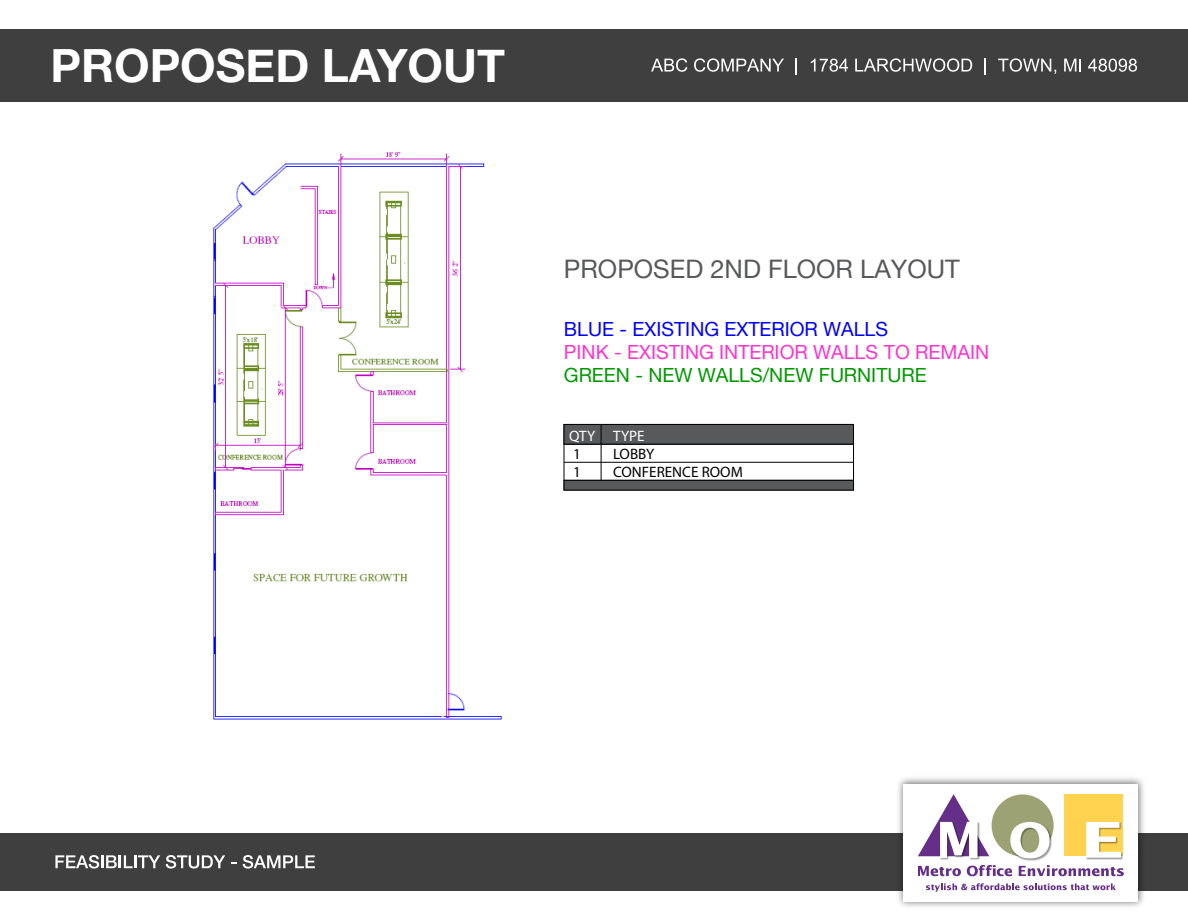
<style>
.page{position:relative;width:1188px;height:918px;background:#fff}
.page>*{position:absolute;margin:0;border:0;box-sizing:border-box;transform-origin:0 0}
.t1{font:700 45.75px "Helvetica Neue";color:#fff}
.t2{font:25.5px "Helvetica Neue";color:#58595b}
.t3{font:19.5px "Helvetica Neue";color:#f3c}
.t4{font:19.5px "Helvetica Neue";color:#090}
.t5{font:19.5px "Helvetica Neue";color:#00f}
.t6{font:15.15px "Myriad Pro";color:#000}
.t7{font:15.15px "Myriad Pro";color:#fff}
</style>
<div class="page">
<div style="left:0;top:29px;width:1188px;height:73px;background:#3f3f3f"></div>
<div style="left:0;top:833px;width:1188px;height:57px;background:#3f3f3f"></div>
<svg style="left:55px;top:855px;width:105px;height:14px"></svg>
<svg style="left:166px;top:855px;width:59px;height:14px"></svg>
<svg style="left:243px;top:855px;width:72px;height:14px"></svg>
<img style="left:891px;top:778px;width:260px;height:129px">
<div style="left:904px;top:784px;width:234px;height:118px;background:#fff"></div>
<svg style="left:918px;top:866px;width:43px;height:10px"></svg>
<svg style="left:967px;top:865px;width:45px;height:11px"></svg>
<svg style="left:1019px;top:865px;width:105px;height:11px"></svg>
<div style="left:1064px;top:794px;width:58px;height:62px;background:#ffd24f"></div>
<div style="left:992px;top:794px;width:62px;height:63px;background:#9da275;border-radius:50%"></div>
<img style="left:940px;top:858px;width:40px;height:2px">
<svg style="left:918px;top:794px;width:71px;height:64px"></svg>
<img style="left:1009px;top:821px;width:43px;height:40px">
<svg style="left:1010px;top:822px;width:40px;height:36px"></svg>
<img style="left:1086px;top:821px;width:37px;height:39px">
<svg style="left:1086px;top:822px;width:35px;height:36px"></svg>
<svg style="left:926px;top:883px;width:190px;height:9px"></svg>
<svg style="left:651px;top:58px;width:36px;height:14px"></svg>
<svg style="left:694px;top:58px;width:90px;height:14px"></svg>
<svg style="left:796px;top:58px;width:1px;height:17px"></svg>
<svg style="left:811px;top:59px;width:37px;height:13px"></svg>
<svg style="left:855px;top:58px;width:117px;height:14px"></svg>
<svg style="left:985px;top:58px;width:1px;height:17px"></svg>
<svg style="left:998px;top:58px;width:58px;height:16px"></svg>
<svg style="left:1064px;top:59px;width:17px;height:13px"></svg>
<svg style="left:1088px;top:59px;width:49px;height:13px"></svg>
<hr style="left:564px;top:462px;width:290px;height:1px;background:#000">
<hr style="left:564px;top:444px;width:290px;height:1px;background:#000">
<div style="left:564px;top:424px;width:290px;height:20px;background:#58595b;border:1px solid #000"></div>
<hr style="left:601px;top:424px;width:1px;height:66px;background:#000">
<div style="left:564px;top:480px;width:290px;height:10px;background:#58595b;border:1px solid #000"></div>
<img style="left:212px;top:152px;width:290px;height:568px">
<h1 class="t1" style="left:51px;top:30px;width:456px">PROPOSED LAYOUT</h1>
<h2 class="t2" style="left:564px;top:250px;width:397px">PROPOSED 2ND FLOOR LAYOUT</h2>
<p class="t5" style="left:564px;top:315px;width:326px">BLUE - EXISTING EXTERIOR WALLS</p>
<p class="t3" style="left:564px;top:338px;width:427px">PINK - EXISTING INTERIOR WALLS TO REMAIN</p>
<p class="t4" style="left:564px;top:361px;width:364px">GREEN - NEW WALLS/NEW FURNITURE</p>
<p class="t7" style="left:569px;top:426px;width:77px">QTY TYPE</p>
<p class="t6" style="left:573px;top:445px;width:9px">1</p>
<p class="t6" style="left:613px;top:445px;width:43px">LOBBY</p>
<p class="t6" style="left:573px;top:463px;width:9px">1</p>
<p class="t6" style="left:613px;top:463px;width:131px">CONFERENCE ROOM</p>
</div>
